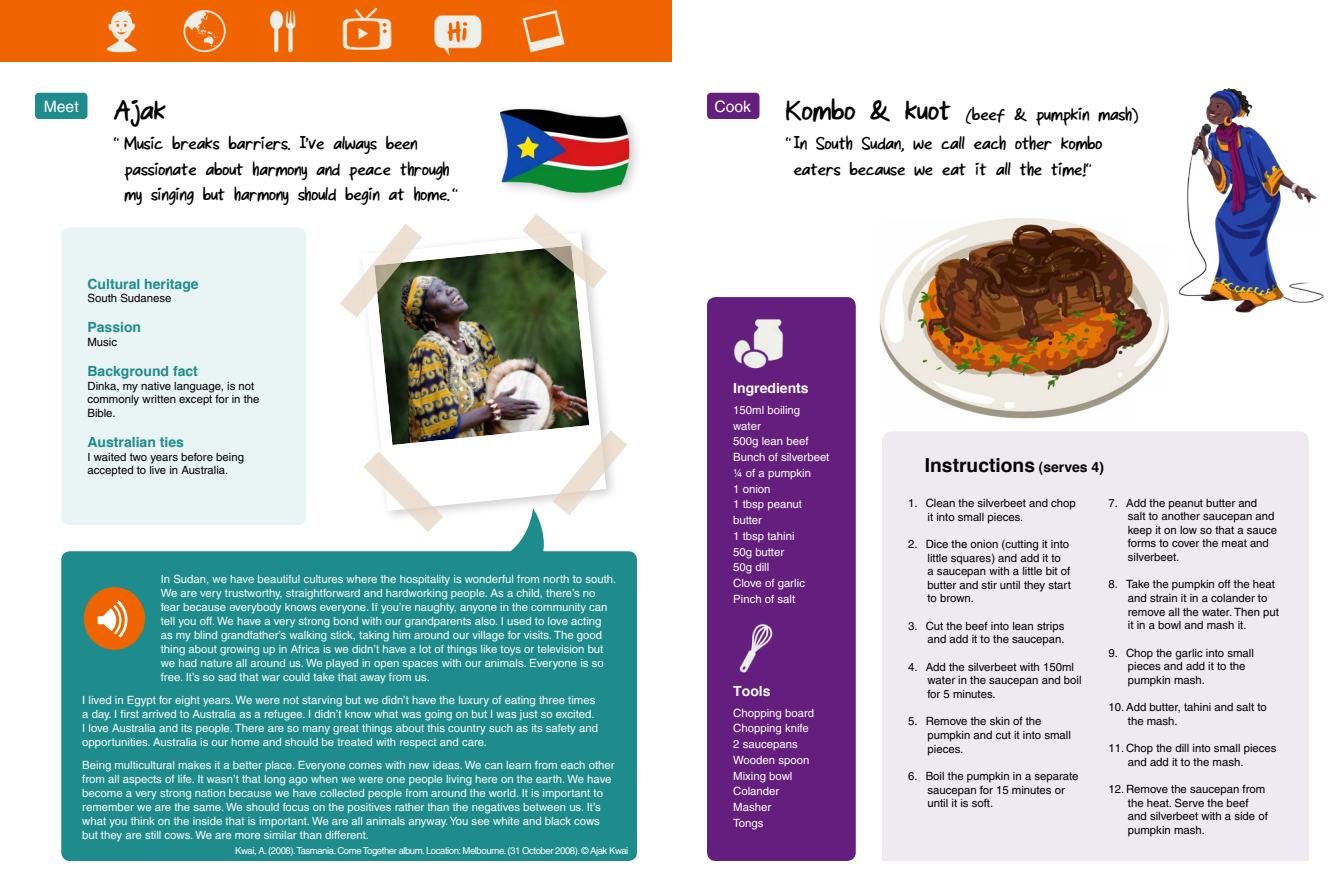
<style>
.page{position:relative;width:1344px;height:896px;background:#fff}
.page>*{position:absolute;margin:0;border:0;box-sizing:border-box;transform-origin:0 0}
.t1{font:35px "My Script Font bold";color:#000}
.t2{font:21.88px/25.4px "My Script Font bold";color:#000}
.t3{font:700 19.25px "Helvetica";color:#000}
.t4{font:15.75px "Helvetica";color:#fff}
.t5{font:700 14px "Helvetica";color:#1e8c8c}
.t6{font:700 14px "Helvetica";color:#fff}
.t7{font:11.38px/15.8px "Helvetica";color:#fff}
.t8{font:11.38px/13.7px "Helvetica";color:#000}
.t9{font:9.62px "Helvetica";letter-spacing:-.05em;color:#fff}
.s1{font-family:"Nightingale";font-weight:700}
.s2{font-size:35px}
.s3{font-size:14px}
</style>
<div class="page">
<div style="left:0;top:0;width:672px;height:61px;background:#f06400"></div>
<img style="left:106px;top:10px;width:31px;height:43px">
<img style="left:434px;top:15px;width:48px;height:42px">
<img style="left:183px;top:10px;width:43px;height:43px">
<img style="left:522px;top:10px;width:43px;height:43px">
<img style="left:270px;top:10px;width:26px;height:43px">
<img style="left:342px;top:7px;width:49px;height:43px">
<img style="left:1182px;top:88px;width:142px;height:225px">
<img style="left:879px;top:218px;width:303px;height:201px">
<div style="left:882px;top:431px;width:427px;height:375px;background:#efe9f2;border-radius:10px"></div>
<div style="left:882px;top:472px;width:427px;height:389px;background:#efe9f2"></div>
<div style="left:707px;top:93px;width:52px;height:26px;background:#641e7d;border-radius:4px"></div>
<div style="left:707px;top:297px;width:149px;height:564px;background:#641e7d;border-radius:9px"></div>
<img style="left:734px;top:319px;width:50px;height:50px">
<img style="left:739px;top:624px;width:34px;height:49px">
<div style="left:61px;top:228px;width:245px;height:297px;background:#e9f4f4;border-radius:9px"></div>
<div style="left:35px;top:93px;width:52px;height:26px;background:#1e8c8c;border-radius:4px"></div>
<img style="left:340px;top:214px;width:287px;height:337px">
<div style="left:61px;top:551px;width:576px;height:310px;background:#1e8c8c;border-radius:9px"></div>
<img style="left:499px;top:108px;width:138px;height:90px">
<div style="left:84px;top:587px;width:61px;height:63px;background:#f06400;border-radius:50%"></div>
<svg style="left:98px;top:600px;width:30px;height:38px"></svg>
<h3 class="t4" style="left:44px;top:97px;width:37px">Meet</h3>
<h1 class="t1" style="left:114px;top:93px;width:54px">Ajak</h1>
<h2 class="t2" style="left:124px;top:131px;width:335px;text-indent:-11px">“ Music breaks barriers. <span class="s1">I</span>'ve always been passionate about harmony and peace through my singing but harmony should begin at home. “</h2>
<p class="t5" style="left:88px;top:275px;width:113px">Cultural heritage</p>
<p class="t8" style="left:88px;top:292px;width:86px">South Sudanese</p>
<p class="t5" style="left:88px;top:319px;width:55px">Passion</p>
<p class="t8" style="left:88px;top:335px;width:31px">Music</p>
<p class="t5" style="left:88px;top:362px;width:112px">Background fact</p>
<p class="t8" style="left:88px;top:379px;width:174px">Dinka, my native language, is not commonly written except for in the<br>Bible.</p>
<p class="t5" style="left:88px;top:433px;width:98px">Australian ties</p>
<p class="t8" style="left:88px;top:450px;width:158px">I waited two years before being accepted to live in Australia.</p>
<p class="t7" style="left:161px;top:572px;width:457px;line-height:14px">In Sudan, we have beautiful cultures where the hospitality is wonderful from north to south.<br>We are very trustworthy, straightforward and hardworking people. As a child, there’s no fear because everybody knows everyone. If you’re naughty, anyone in the community can tell you off. We have a very strong bond with our grandparents also. I used to love acting as my blind grandfather’s walking stick, taking him around our village for visits. The good thing about growing up in Africa is we didn’t have a lot of things like toys or television but we had nature all around us. We played in open spaces with our animals. Everyone is so free. It’s so sad that war could take that away from us.</p>
<p class="t7" style="left:82px;top:693px;width:517px;line-height:14px">I lived in Egypt for eight years. We were not starving but we didn’t have the luxury of eating three times a day. I first arrived to Australia as a refugee. I didn’t know what was going on but I was just so excited.<br>I love Australia and its people. There are so many great things about this country such as its safety and opportunities. Australia is our home and should be treated with respect and care.</p>
<p class="t7" style="left:82px;top:758px;width:534px;line-height:14px">Being multicultural makes it a better place. Everyone comes with new ideas. We can learn from each other from all aspects of life. It wasn’t that long ago when we were one people living here on the earth. We have become a very strong nation because we have collected people from around the world. It is important to remember we are the same. We should focus on the positives rather than the negatives between us. It’s what you think on the inside that is important. We are all animals anyway. You see white and black cows but they are still cows. We are more similar than different.</p>
<p class="t9" style="left:235px;top:845px;width:395px">Kwai, A. (2008). Tasmania. Come Together album. Location: Melbourne. (31 October 2008). © Ajak Kwai</p>
<h3 class="t4" style="left:714px;top:97px;width:38px">Cook</h3>
<h2 class="t2" style="left:786px;top:99px;width:354px;line-height:29.8px"><span class="s2">Kombo &amp; kuot</span> (beef &amp; pumpkin mash) “<span class="s1">I</span>n South Sudan, we call each other kombo</h2>
<h2 class="t2" style="left:794px;top:157px;width:299px">eaters because we eat it all the time!“</h2>
<p class="t6" style="left:733px;top:379px;width:77px">Ingredients</p>
<p class="t7" style="left:733px;top:402px;width:98px">150ml boiling water<br>500g lean beef<br>Bunch of silverbeet ¼ of a pumpkin<br>1 onion<br>1 tbsp peanut butter<br>1 tbsp tahini<br>50g butter<br>50g dill<br>Clove of garlic<br>Pinch of salt</p>
<p class="t6" style="left:733px;top:682px;width:39px">Tools</p>
<p class="t7" style="left:733px;top:705px;width:82px">Chopping board<br>Chopping knife<br>2 saucepans<br>Wooden spoon<br>Mixing bowl<br>Colander<br>Masher<br>Tongs</p>
<h3 class="t3" style="left:925px;top:453px;width:181px">Instructions <span class="s3">(serves 4)</span></h3>
<p class="t8" style="left:927px;top:496px;width:150px;text-indent:-19px">1. Clean the silverbeet and chop it into small pieces.</p>
<p class="t8" style="left:927px;top:537px;width:145px;text-indent:-19px">2. Dice the onion (cutting it into little squares) and add it to<br>a saucepan with a little bit of butter and stir until they start to brown.</p>
<p class="t8" style="left:908px;top:619px;width:158px;text-align:right">3. Cut the beef into lean strips and add it to the saucepan.</p>
<p class="t8" style="left:927px;top:660px;width:156px;text-indent:-19px">4. Add the silverbeet with 150ml water in the saucepan and boil for 5 minutes.</p>
<p class="t8" style="left:927px;top:714px;width:145px;text-indent:-19px">5. Remove the skin of the pumpkin and cut it into small pieces.</p>
<p class="t8" style="left:927px;top:769px;width:153px;text-indent:-19px">6. Boil the pumpkin in a separate saucepan for 15 minutes or until it is soft.</p>
<p class="t8" style="left:1128px;top:496px;width:151px;text-indent:-19px">7. Add the peanut butter and salt to another saucepan and keep it on low so that a sauce forms to cover the meat and silverbeet.</p>
<p class="t8" style="left:1128px;top:578px;width:153px;text-indent:-19px">8. Take the pumpkin off the heat and strain it in a colander to remove all the water. Then put it in a bowl and mash it.</p>
<p class="t8" style="left:1128px;top:646px;width:128px;text-indent:-19px">9. Chop the garlic into small pieces and add it to the pumpkin mash.</p>
<p class="t8" style="left:1128px;top:700px;width:141px;text-indent:-19px">10.Add butter, tahini and salt to the mash.</p>
<p class="t8" style="left:1128px;top:741px;width:150px;text-indent:-19px">11. Chop the dill into small pieces and add it to the mash.</p>
<p class="t8" style="left:1128px;top:782px;width:142px;text-indent:-19px">12. Remove the saucepan from the heat. Serve the beef and silverbeet with a side of pumpkin mash.</p>
</div>
